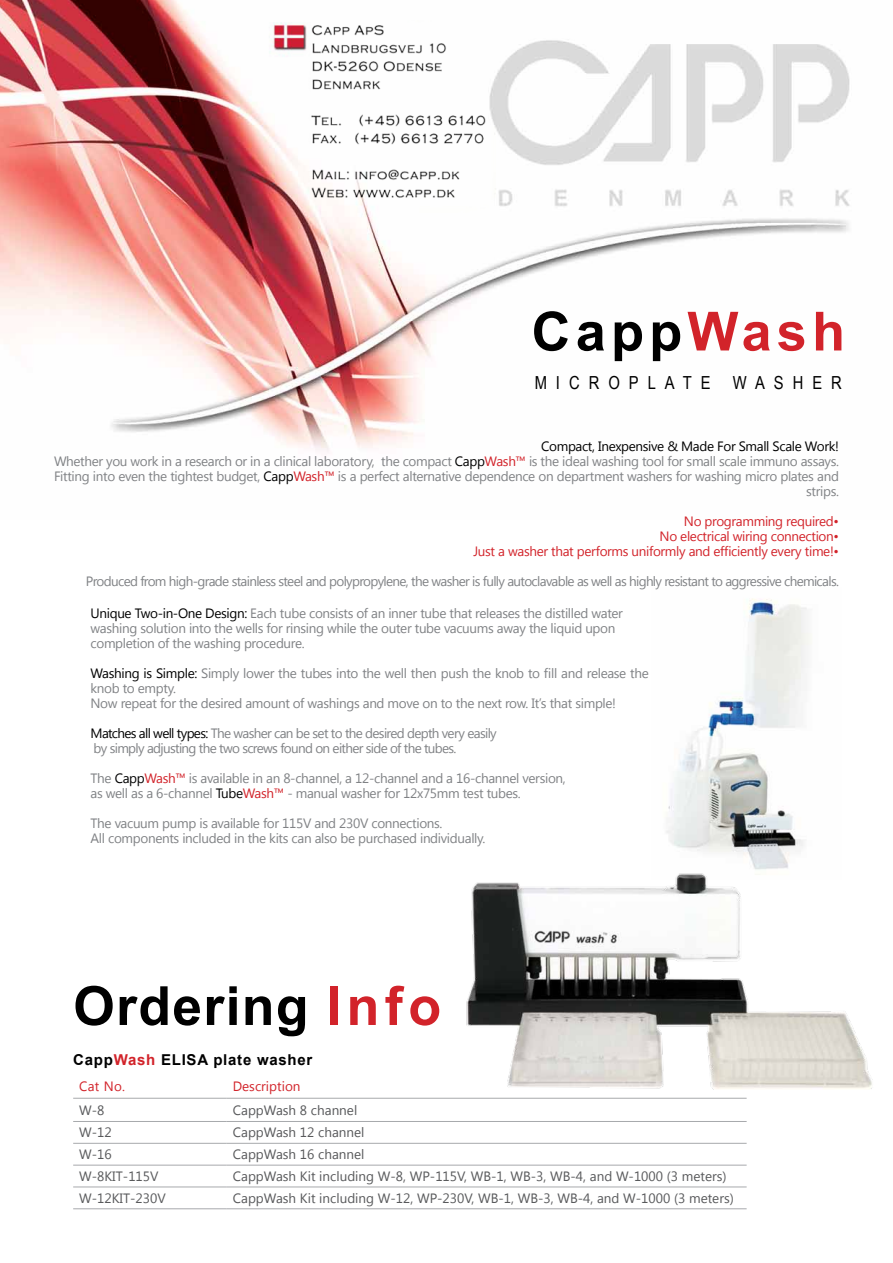
<style>
.page{position:relative;width:893px;height:1263px;background:#fff}
.page>*{position:absolute;margin:0;border:0;box-sizing:border-box;transform-origin:0 0}
.t1{font:700 54px "Arial";letter-spacing:.025em;color:#000}
.t2{font:700 54px "Arial";letter-spacing:.095em;color:#000}
.t3{font:18px "Arial Narrow";letter-spacing:.5em;color:#000}
.t4{font:700 15px "Arial";letter-spacing:.05em;color:#000}
.t5{font:13.5px/15px "Segoe UI";letter-spacing:-.025em;color:#808285}
.t6{font:13.5px/15px "Segoe UI";letter-spacing:-.05em;color:#808285}
.t7{font:13.5px "Segoe UI";color:#58595b}
.t8{font:13.5px/15px "Segoe UI";letter-spacing:-.025em;color:#d2232a;text-align:right}
.t9{font:13.5px "Segoe UI";color:#d2232a}
.s1{color:#d2232a}
.s2{color:#000}
</style>
<div class="page">
<img style="left:0;top:0;width:850px;height:452px">
<img style="left:666px;top:598px;width:145px;height:276px">
<img style="left:466px;top:874px;width:407px;height:215px">
<hr style="left:73px;top:1098px;width:154px;height:1px;background:#a7a9ac">
<hr style="left:227px;top:1098px;width:520px;height:1px;background:#a7a9ac">
<hr style="left:73px;top:1121px;width:154px;height:1px;background:#a7a9ac">
<hr style="left:227px;top:1121px;width:520px;height:1px;background:#a7a9ac">
<hr style="left:73px;top:1143px;width:154px;height:1px;background:#a7a9ac">
<hr style="left:227px;top:1143px;width:520px;height:1px;background:#a7a9ac">
<hr style="left:73px;top:1165px;width:154px;height:1px;background:#a7a9ac">
<hr style="left:227px;top:1165px;width:520px;height:1px;background:#a7a9ac">
<hr style="left:73px;top:1187px;width:154px;height:1px;background:#a7a9ac">
<hr style="left:227px;top:1187px;width:520px;height:1px;background:#a7a9ac">
<hr style="left:73px;top:1208px;width:154px;height:1px;background:#a7a9ac">
<hr style="left:227px;top:1208px;width:520px;height:1px;background:#a7a9ac">
<img style="left:264px;top:20px;width:231px;height:193px">
<h1 class="t2" style="left:531px;top:295px;width:315px">Capp<span class="s1">Wash</span></h1>
<h2 class="t3" style="left:535px;top:370px;width:309px">MICROPLATE WASHER</h2>
<p class="t5" style="left:54px;top:438px;width:787px;text-align:right"><span class="s2">Compact, Inexpensive &amp; Made For Small Scale Work!<br></span>Whether you work in a research or in a clinical laboratory, the compact <span class="s2">Capp</span><span class="s1">Wash™</span> is the ideal washing tool for small scale immuno assays.<br>Fitting into even the tightest budget, <span class="s2">Capp</span><span class="s1">Wash™</span> is a perfect alternative dependence on department washers for washing micro plates and strips.</p>
<p class="t8" style="left:473px;top:513px;width:367px">No programming required•<br>No electrical wiring connection•<br>Just a washer that performs uniformly and efficiently every time!•</p>
<p class="t6" style="left:86px;top:573px;width:755px">Produced from high-grade stainless steel and polypropylene, the washer is fully autoclavable as well as highly resistant to aggressive chemicals.</p>
<p class="t5" style="left:91px;top:605px;width:534px"><span class="s2">Unique Two-in-One Design:</span> Each tube consists of an inner tube that releases the distilled water washing solution into the wells for rinsing while the outer tube vacuums away the liquid upon completion of the washing procedure.</p>
<p class="t5" style="left:91px;top:665px;width:560px"><span class="s2">Washing is Simple:</span> Simply lower the tubes into the well then push the knob to fill and release the knob to empty.<br>Now repeat for the desired amount of washings and move on to the next row. It’s that simple!</p>
<p class="t6" style="left:91px;top:725px;width:408px"><span class="s2">Matches all well types:</span> The washer can be set to the desired depth very easily by simply adjusting the two screws found on either side of the tubes.</p>
<p class="t5" style="left:91px;top:770px;width:477px">The <span class="s2">Capp</span><span class="s1">Wash™</span> is available in an 8-channel, a 12-channel and a 16-channel version, as well as a 6-channel <span class="s2">Tube</span><span class="s1">Wash™</span> - manual washer for 12x75mm test tubes.</p>
<p class="t5" style="left:91px;top:815px;width:396px">The vacuum pump is available for 115V and 230V connections.<br>All components included in the kits can also be purchased individually.</p>
<h1 class="t1" style="left:73px;top:970px;width:369px">Ordering <span class="s1">Info</span></h1>
<p class="t4" style="left:73px;top:1050px;width:241px">Capp<span class="s1">Wash</span> ELISA plate washer</p>
<p class="t8" style="left:79px;top:1078px;width:48px">Cat No.</p>
<p class="t9" style="left:233px;top:1077px;width:69px">Description</p>
<p class="t7" style="left:79px;top:1100px;width:27px">W-8</p>
<p class="t7" style="left:233px;top:1100px;width:126px">CappWash 8 channel</p>
<p class="t7" style="left:79px;top:1123px;width:34px">W-12</p>
<p class="t7" style="left:233px;top:1123px;width:133px">CappWash 12 channel</p>
<p class="t7" style="left:79px;top:1145px;width:34px">W-16</p>
<p class="t7" style="left:233px;top:1145px;width:133px">CappWash 16 channel</p>
<p class="t7" style="left:79px;top:1167px;width:81px">W-8KIT-115V</p>
<p class="t7" style="left:233px;top:1167px;width:495px">CappWash Kit including W-8, WP-115V, WB-1, WB-3, WB-4, and W-1000 (3 meters)</p>
<p class="t7" style="left:79px;top:1188px;width:88px">W-12KIT-230V</p>
<p class="t7" style="left:233px;top:1188px;width:503px">CappWash Kit including W-12, WP-230V, WB-1, WB-3, WB-4, and W-1000 (3 meters)</p>
</div>
